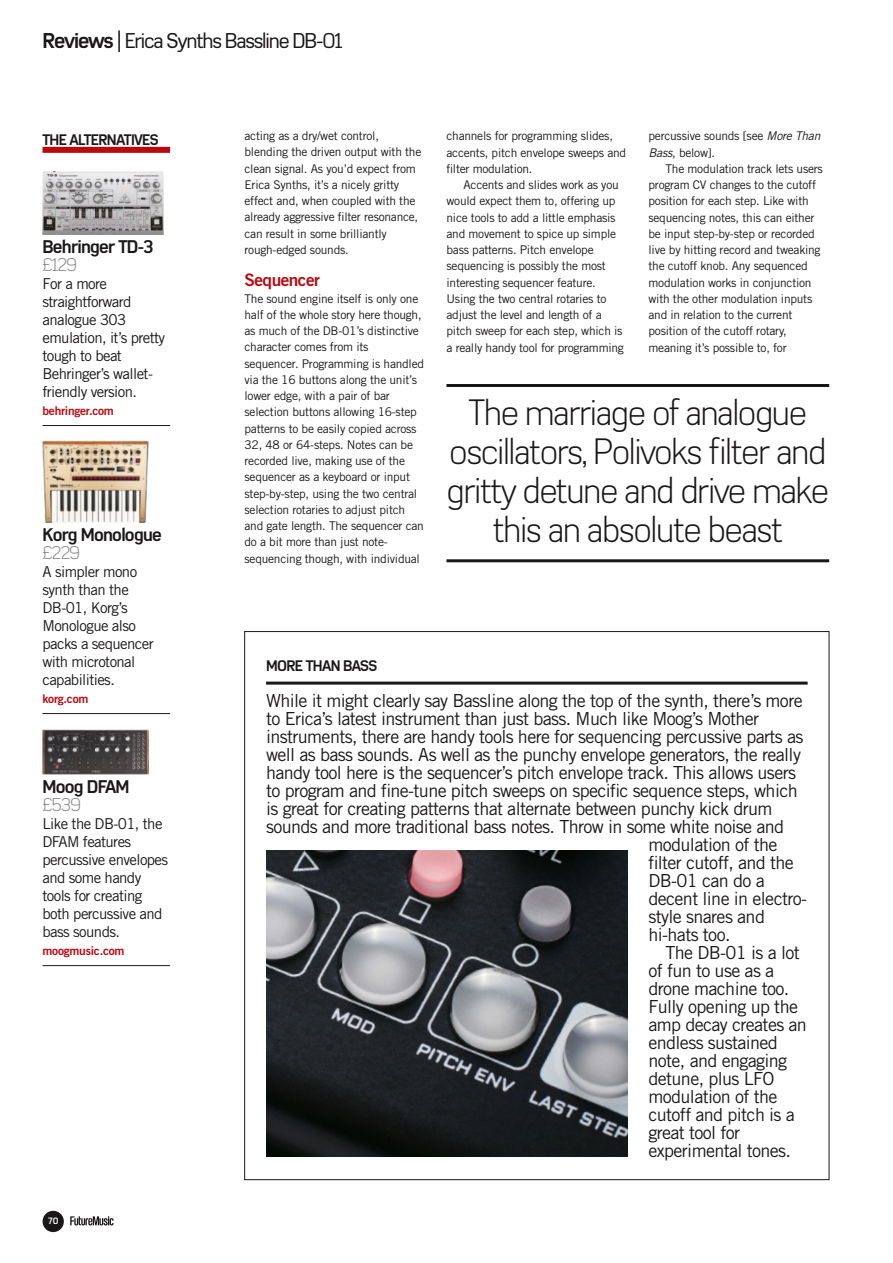
<style>
.page{position:relative;width:893px;height:1263px;background:#fff}
.page>*{position:absolute;margin:0;border:0;box-sizing:border-box;transform-origin:0 0}
.t1{font:300 36px/39px "Azbuka";letter-spacing:-.04em;color:#1a1719;text-align:center}
.t2{font:21px "Azbuka";letter-spacing:-.055em;color:#1a1719}
.t3{font:18px "Trade Gothic";letter-spacing:-.035em;color:#1a1719}
.t4{font:700 18px "Azbuka";letter-spacing:-.04em;color:#1a1719}
.t5{font:300 18px "Azbuka";letter-spacing:-.04em;color:#808183}
.t6{font:17.25px "Trade Gothic Bold Two";letter-spacing:-.03em;color:#bd070f}
.t7{font:15px/18px "Trade Gothic";letter-spacing:-.04em;color:#1a1719}
.t8{font:700 15px "Azbuka";letter-spacing:-.04em;color:#1a1719}
.t9{font:12px/16.2px "Trade Gothic";letter-spacing:-.02em;color:#1a1719}
.t10{font:12px "Trade Gothic Bold Two";letter-spacing:-.02em;color:#bd070f}
.t11{font:700 9px "Azbuka";color:#fff}
.s1{font-weight:700}
.s2{font-style:italic}
</style>
<div class="page">
<hr style="left:266px;top:682px;width:542px;height:3px;background:#1a1719">
<div style="left:43px;top:147px;width:127px;height:6px;background:#bd070f"></div>
<hr style="left:43px;top:425px;width:127px;height:1px;background:#1a1719">
<hr style="left:43px;top:713px;width:127px;height:1px;background:#1a1719">
<hr style="left:43px;top:965px;width:127px;height:1px;background:#1a1719">
<img style="left:43px;top:171px;width:121px;height:64px">
<img style="left:43px;top:441px;width:106px;height:82px">
<img style="left:43px;top:729px;width:106px;height:46px">
<hr style="left:446px;top:384px;width:383px;height:3px;background:#1a1719">
<hr style="left:446px;top:559px;width:383px;height:3px;background:#1a1719">
<img style="left:266px;top:850px;width:361px;height:306px">
<div style="left:43px;top:1211px;width:21px;height:21px;background:#1a1719;border-radius:50%"></div>
<svg style="left:70px;top:1216px;width:44px;height:9px"></svg>
<h2 class="t2" style="left:43px;top:29px;width:302px"><span class="s1">Reviews</span> | Erica Synths Bassline DB-01</h2>
<p class="t8" style="left:43px;top:130px;width:118px">THE ALTERNATIVES</p>
<h3 class="t4" style="left:43px;top:235px;width:112px">Behringer TD-3</h3>
<h3 class="t5" style="left:43px;top:254px;width:36px">£129</h3>
<p class="t7" style="left:43px;top:274px;width:124px">For a more straightforward analogue 303 emulation, it’s pretty tough to beat<br>Behringer’s wallet&shy;friendly version .</p>
<p class="t10" style="left:43px;top:403px;width:73px">behringer.com</p>
<h3 class="t4" style="left:43px;top:523px;width:121px">Korg Monologue</h3>
<h3 class="t5" style="left:43px;top:542px;width:39px">£229</h3>
<p class="t7" style="left:43px;top:562px;width:113px">A simpler mono synth than the<br>DB-01, Korg’s<br>Monologue also packs a sequencer with microtonal capabilities .</p>
<p class="t10" style="left:43px;top:691px;width:47px">korg.com</p>
<h3 class="t4" style="left:43px;top:775px;width:88px">Moog DFAM</h3>
<h3 class="t5" style="left:43px;top:794px;width:40px">£539</h3>
<p class="t7" style="left:43px;top:814px;width:127px">Like the DB-01, the<br>DFAM features percussive envelopes and some handy tools for creating both percussive and bass sounds.</p>
<p class="t10" style="left:43px;top:943px;width:84px">moogmusic.com</p>
<p class="t11" style="left:48px;top:1215px;width:12px">70</p>
<p class="t9" style="left:244px;top:128px;width:178px">acting as a dry/wet control, blending the driven output with the clean signal. As you’d expect from<br>Erica Synths, it’s a nicely gritty effect and, when coupled with the already aggressive filter resonance, can result in some brilliantly rough-edged sounds.</p>
<h3 class="t6" style="left:244px;top:269px;width:77px">Sequencer</h3>
<p class="t9" style="left:244px;top:290px;width:181px">The sound engine itself is only one half of the whole story here though, as much of the DB-01’s distinctive character comes from its sequencer. Programming is handled via the 16 buttons along the unit’s lower edge, with a pair of bar selection buttons allowing 16-step patterns to be easily copied across 32, 48 or 64-steps. Notes can be recorded live, making use of the sequencer as a keyboard or input step-by-step, using the two central selection rotaries to adjust pitch and gate length. The sequencer can do a bit more than just note&shy;sequencing though, with individual</p>
<p class="t9" style="left:446px;top:128px;width:181px">channels for programming slides, accents, pitch envelope sweeps and filter modulation.</p>
<p class="t9" style="left:446px;top:177px;width:179px;text-indent:17px">Accents and slides work as you would expect them to, offering up nice tools to add a little emphasis and movement to spice up simple bass patterns. Pitch envelope sequencing is possibly the most interesting sequencer feature.<br>Using the two central rotaries to adjust the level and length of a pitch sweep for each step, which is a really handy tool for programming</p>
<p class="t9" style="left:648px;top:128px;width:173px">percussive sounds [see <span class="s2">More Than<br>Bass</span>, below].</p>
<p class="t9" style="left:648px;top:160px;width:176px;text-indent:17px">The modulation track lets users program CV changes to the cutoff position for each step. Like with sequencing notes, this can either be input step-by-step or recorded live by hitting record and tweaking the cutoff knob. Any sequenced modulation works in conjunction with the other modulation inputs and in relation to the current position of the cutoff rotary, meaning it’s possible to, for</p>
<h1 class="t1" style="left:446px;top:393px;width:384px">The marriage of analogue oscillators, Polivoks filter and gritty detune and drive make this an absolute beast</h1>
<p class="t8" style="left:266px;top:656px;width:113px">MORE THAN BASS</p>
<h3 class="t3" style="left:266px;top:690px;width:538px">While it might clearly say Bassline along the top of the synth, there’s more</h3>
<h3 class="t3" style="left:266px;top:708px;width:495px">to Erica’s latest instrument than just bass. Much like Moog’s Mother</h3>
<h3 class="t3" style="left:266px;top:726px;width:539px">instruments, there are handy tools here for sequencing percussive parts as</h3>
<h3 class="t3" style="left:266px;top:744px;width:536px">well as bass sounds. As well as the punchy envelope generators, the really</h3>
<h3 class="t3" style="left:266px;top:762px;width:531px">handy tool here is the sequencer’s pitch envelope track. This allows users</h3>
<h3 class="t3" style="left:266px;top:780px;width:533px">to program and fine-tune pitch sweeps on specific sequence steps, which</h3>
<h3 class="t3" style="left:266px;top:798px;width:508px">is great for creating patterns that alternate between punchy kick drum</h3>
<h3 class="t3" style="left:266px;top:816px;width:520px">sounds and more traditional bass notes. Throw in some white noise and</h3>
<h3 class="t3" style="left:648px;top:834px;width:130px">modulation of the</h3>
<h3 class="t3" style="left:648px;top:852px;width:147px">filter cutoff, and the</h3>
<h3 class="t3" style="left:648px;top:870px;width:118px">DB-01 can do a</h3>
<h3 class="t3" style="left:648px;top:888px;width:160px">decent line in electro-</h3>
<h3 class="t3" style="left:648px;top:906px;width:118px">style snares and</h3>
<h3 class="t3" style="left:648px;top:924px;width:84px">hi-hats too.</h3>
<h3 class="t3" style="left:665px;top:942px;width:136px">The DB-01 is a lot</h3>
<h3 class="t3" style="left:648px;top:960px;width:127px">of fun to use as a</h3>
<h3 class="t3" style="left:648px;top:978px;width:142px">drone machine too.</h3>
<h3 class="t3" style="left:648px;top:996px;width:151px">Fully opening up the</h3>
<h3 class="t3" style="left:648px;top:1014px;width:160px">amp decay creates an</h3>
<h3 class="t3" style="left:648px;top:1032px;width:131px">endless sustained</h3>
<h3 class="t3" style="left:648px;top:1050px;width:140px">note, and engaging</h3>
<h3 class="t3" style="left:648px;top:1068px;width:128px">detune, plus LFO</h3>
<h3 class="t3" style="left:648px;top:1086px;width:130px">modulation of the</h3>
<h3 class="t3" style="left:648px;top:1104px;width:148px">cutoff and pitch is a</h3>
<h3 class="t3" style="left:648px;top:1122px;width:93px">great tool for</h3>
<h3 class="t3" style="left:648px;top:1140px;width:144px">experimental tones.</h3>
</div>
